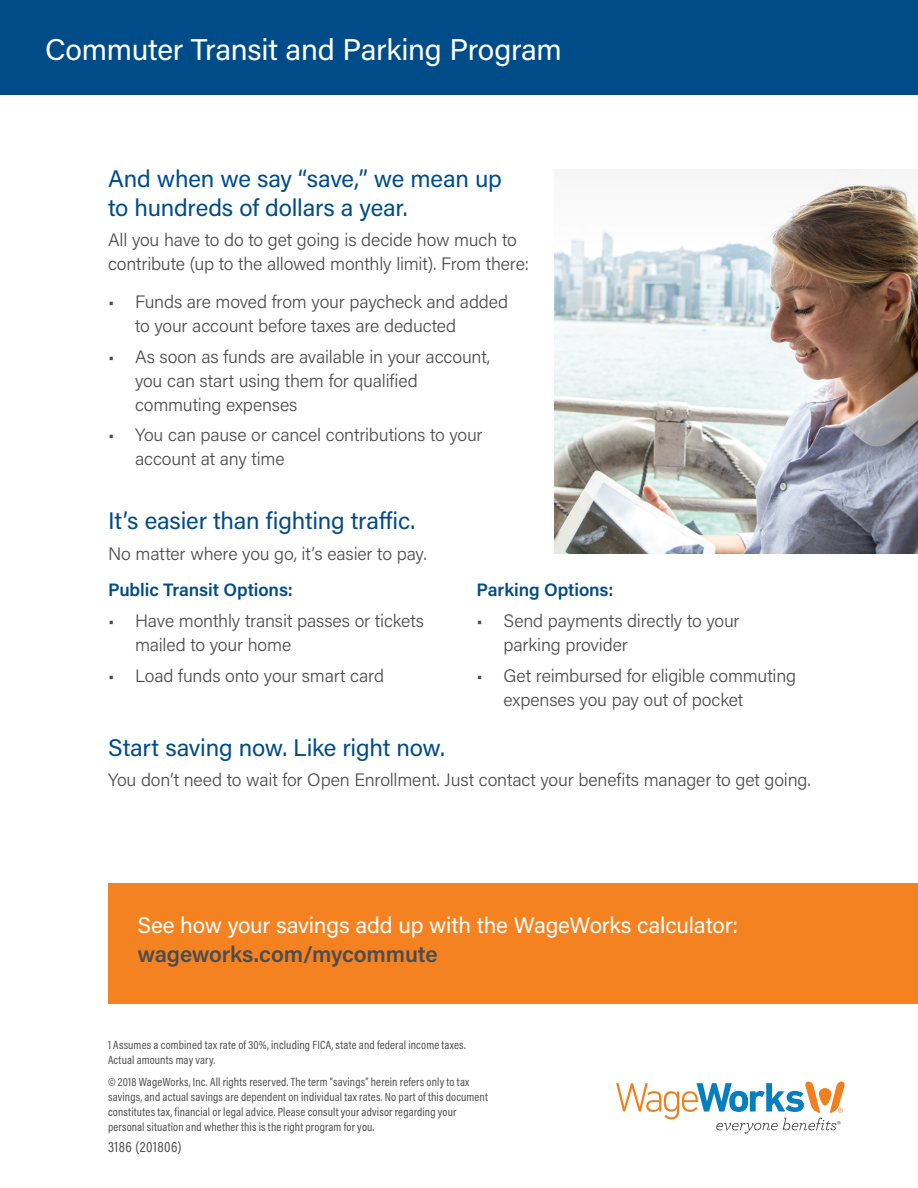
<style>
.page{position:relative;width:918px;height:1188px;background:#fff}
.page>*{position:absolute;margin:0;border:0;box-sizing:border-box;transform-origin:0 0}
.t1{font:30px "Acumin Pro";letter-spacing:-.01em;color:#fff}
.t2{font:24px/28.5px "Acumin Pro";letter-spacing:-.01em;color:#004c88}
.t3{font:22.5px "Acumin Pro";letter-spacing:-.01em;color:#fff}
.t4{font:600 22.5px "Acumin Pro";letter-spacing:-.01em;color:#4d4d4f}
.t5{font:300 18px/24px "Acumin Pro";letter-spacing:-.01em;color:#4d4d4f}
.t6{font:600 18px "Acumin Pro";letter-spacing:-.005em;color:#004c88}
.t7{font:15px "Acumin Pro Cond";letter-spacing:.035em;color:#4d4d4f}
.t8{font:12px/15px "Acumin Pro Cond";letter-spacing:.01em;color:#4d4d4f}
</style>
<div class="page">
<div style="left:108px;top:883px;width:810px;height:121px;background:#f58220"></div>
<div style="left:0;top:0;width:918px;height:94px;background:#004c88"></div>
<img style="left:554px;top:262px;width:364px;height:292px">
<svg style="left:554px;top:169px;width:364px;height:93px"></svg>
<svg style="left:616px;top:1082px;width:229px;height:52px"></svg>
<h1 class="t1" style="left:45px;top:29px;width:519px">Commuter Transit and Parking Program</h1>
<h2 class="t2" style="left:108px;top:163px;width:395px">And when we say “save,” we mean up to hundreds of dollars a year.</h2>
<p class="t5" style="left:108px;top:227px;width:422px">All you have to do to get going is decide how much to contribute (up to the allowed monthly limit). From there:</p>
<p class="t5" style="left:135px;top:289px;width:375px;text-indent:-27px">• Funds are moved from your paycheck and added to your account before taxes are deducted</p>
<p class="t5" style="left:135px;top:344px;width:357px;text-indent:-27px">• As soon as funds are available in your account, you can start using them for qualified commuting expenses</p>
<p class="t5" style="left:135px;top:422px;width:349px;text-indent:-27px">• You can pause or cancel contributions to your account at any time</p>
<h2 class="t2" style="left:108px;top:505px;width:309px">It’s easier than fighting traffic.</h2>
<p class="t5" style="left:108px;top:541px;width:320px">No matter where you go, it’s easier to pay.</p>
<p class="t6" style="left:108px;top:577px;width:187px">Public Transit Options:</p>
<p class="t5" style="left:135px;top:608px;width:291px;text-indent:-27px">• Have monthly transit passes or tickets mailed to your home</p>
<p class="t5" style="left:108px;top:663px;width:278px">• Load funds onto your smart card</p>
<p class="t6" style="left:477px;top:577px;width:138px">Parking Options:</p>
<p class="t5" style="left:504px;top:608px;width:238px;text-indent:-27px">• Send payments directly to your parking provider</p>
<p class="t5" style="left:504px;top:663px;width:294px;text-indent:-27px">• Get reimbursed for eligible commuting expenses you pay out of pocket</p>
<h2 class="t2" style="left:108px;top:732px;width:338px">Start saving now. Like right now.</h2>
<p class="t5" style="left:108px;top:767px;width:704px">You don’t need to wait for Open Enrollment. Just contact your benefits manager to get going.</p>
<p class="t3" style="left:137px;top:910px;width:602px">See how your savings add up with the WageWorks calculator:</p>
<p class="t4" style="left:137px;top:938px;width:302px">wageworks.com/mycommute</p>
<p class="t8" style="left:108px;top:1037px;width:359px">1 Assumes a combined tax rate of 30%, including FICA, state and federal income taxes.<br>Actual amounts may vary.</p>
<p class="t8" style="left:108px;top:1074px;width:381px">© 2018 WageWorks, Inc. All rights reserved. The term “savings” herein refers only to tax savings, and actual savings are dependent on individual tax rates. No part of this document constitutes tax, financial or legal advice. Please consult your advisor regarding your personal situation and whether this is the right program for you.</p>
<p class="t7" style="left:108px;top:1138px;width:75px">3186 (201806)</p>
</div>
